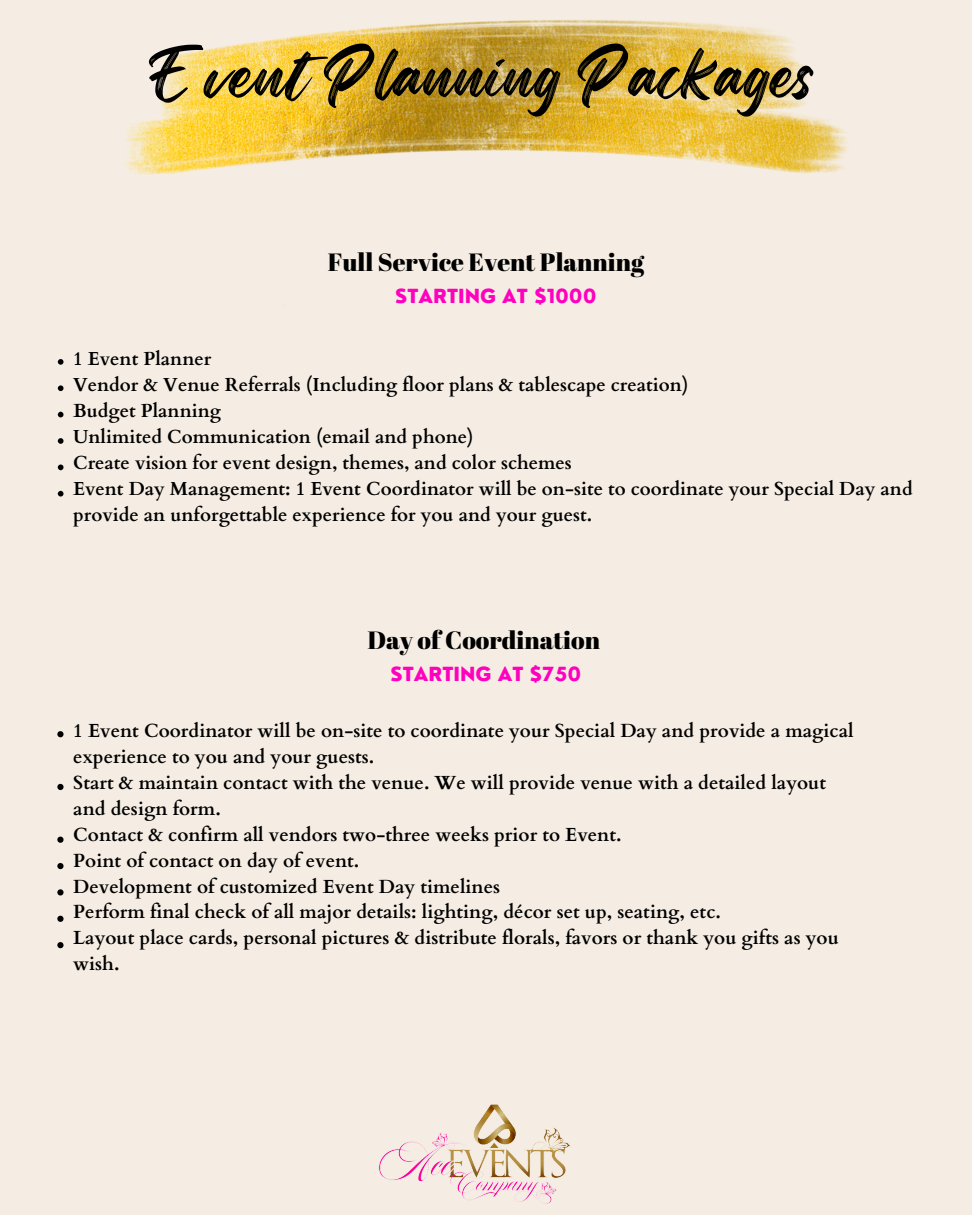
<style>
.page{position:relative;width:972px;height:1215px;background:#f5ede3}
.page>*{position:absolute;margin:0;border:0;box-sizing:border-box;transform-origin:0 0}
.t1{font:60.75px "Regular Brush";letter-spacing:.01em;color:#000}
.t2{font:24.9px "Abril Fatface";color:#000}
.t3{font:700 18.98px/25.9px "Cardo";color:#000}
.t4{font:800 18.98px "Nourd";color:#ff00bf}
.t5{font:700 18.83px/25.9px "Cardo";color:#000}
</style>
<div class="page">
<img style="left:379px;top:1104px;width:192px;height:100px">
<img style="left:125px;top:20px;width:722px;height:286px">
<svg style="left:57px;top:731px;width:7px;height:6px"></svg>
<svg style="left:57px;top:784px;width:7px;height:6px"></svg>
<svg style="left:57px;top:837px;width:7px;height:6px"></svg>
<svg style="left:57px;top:863px;width:7px;height:6px"></svg>
<svg style="left:57px;top:889px;width:7px;height:7px"></svg>
<svg style="left:57px;top:916px;width:7px;height:6px"></svg>
<svg style="left:57px;top:942px;width:7px;height:6px"></svg>
<svg style="left:58px;top:359px;width:6px;height:6px"></svg>
<svg style="left:58px;top:385px;width:6px;height:6px"></svg>
<svg style="left:58px;top:412px;width:6px;height:5px"></svg>
<svg style="left:58px;top:438px;width:6px;height:6px"></svg>
<svg style="left:58px;top:465px;width:6px;height:5px"></svg>
<svg style="left:58px;top:491px;width:6px;height:6px"></svg>
<p class="t1" style="left:145px;top:26px;width:671px">Event Planning Packages</p>
<p class="t2" style="left:328px;top:244px;width:318px">Full Service Event Planning</p>
<p class="t4" style="left:395px;top:284px;width:203px">STARTING AT $1000</p>
<p class="t5" style="left:73px;top:346px;width:140px">1 Event Planner</p>
<p class="t5" style="left:73px;top:372px;width:617px">Vendor &amp; Venue Referrals (Including floor plans &amp; tablescape creation)</p>
<p class="t5" style="left:73px;top:398px;width:150px">Budget Planning</p>
<p class="t5" style="left:73px;top:424px;width:402px">Unlimited Communication (email and phone)</p>
<p class="t5" style="left:73px;top:450px;width:500px">Create vision for event design, themes, and color schemes</p>
<p class="t5" style="left:73px;top:476px;width:841px">Event Day Management: 1 Event Coordinator will be on-site to coordinate your Special Day and provide an unforgettable experience for you and your guest.</p>
<p class="t2" style="left:367px;top:622px;width:234px">Day of Coordination</p>
<p class="t4" style="left:391px;top:662px;width:192px">STARTING AT $750</p>
<p class="t3" style="left:73px;top:718px;width:782px">1 Event Coordinator will be on-site to coordinate your Special Day and provide a magical experience to you and your guests.</p>
<p class="t3" style="left:73px;top:770px;width:754px">Start &amp; maintain contact with the venue. We will provide venue with a detailed layout and design form.</p>
<p class="t3" style="left:73px;top:822px;width:550px">Contact &amp; confirm all vendors two-three weeks prior to Event.</p>
<p class="t3" style="left:73px;top:848px;width:288px">Point of contact on day of event.</p>
<p class="t3" style="left:73px;top:874px;width:428px">Development of customized Event Day timelines</p>
<p class="t3" style="left:73px;top:900px;width:649px">Perform final check of all major details: lighting, décor set up, seating, etc.</p>
<p class="t3" style="left:73px;top:925px;width:767px">Layout place cards, personal pictures &amp; distribute florals, favors or thank you gifts as you wish.</p>
</div>
